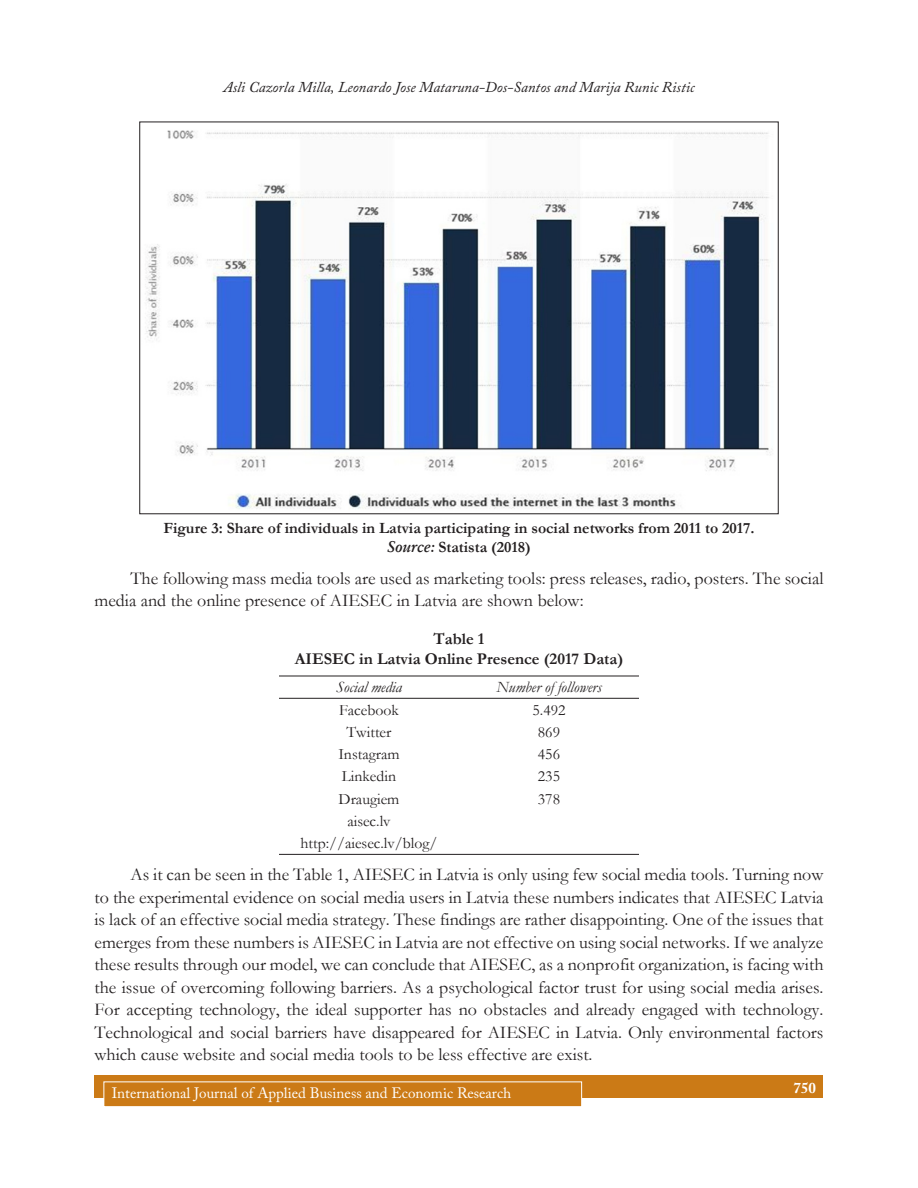
<style>
.page{position:relative;width:918px;height:1188px;background:#fff}
.page>*{position:absolute;margin:0;border:0;box-sizing:border-box;transform-origin:0 0}
.Body_text{font:18px/22.5px "Garamond";color:#231f20}
.Table_Head{font:700 16.5px/19.8px "Garamond";color:#231f20;text-align:center}
.t1{font:700 15.75px/18.9px "Garamond";color:#231f20;text-align:center}
.t2{font:15.75px "Garamond";color:#231f20}
.t3{font:italic 15.75px "Garamond";color:#231f20}
.t4{font:italic 15px "Adobe Caslon Pro";color:#231f20}
.t5{font:15px "Adobe Caslon Pro";color:#fff}
.t6{font:700 15px "Adobe Caslon Pro";color:#fff}
.s1{font-weight:600;font-style:italic}
</style>
<div class="page">
<div style="left:94px;top:1076px;width:730px;height:22px;background:#cb7a16"></div>
<div style="left:104px;top:1082px;width:478px;height:25px;background:#cb7a16"></div>
<div style="left:104px;top:1082px;width:478px;height:25px;border:1px solid #fff"></div>
<img style="left:145px;top:130px;width:627px;height:379px">
<hr style="left:279px;top:854px;width:180px;height:1px;background:#231f20">
<hr style="left:459px;top:854px;width:180px;height:1px;background:#231f20">
<hr style="left:279px;top:676px;width:180px;height:1px;background:#231f20">
<hr style="left:459px;top:676px;width:180px;height:1px;background:#231f20">
<hr style="left:279px;top:698px;width:180px;height:1px;background:#231f20">
<hr style="left:459px;top:698px;width:180px;height:1px;background:#231f20">
<p class="t4" style="left:223px;top:78px;width:473px">Asli Cazorla Milla, Leonardo Jose Mataruna-Dos-Santos and Marija Runic Ristic</p>
<p class="t1" style="left:163px;top:519px;width:593px">Figure 3: Share of individuals in Latvia participating in social networks from 2011 to 2017.<br><span class="s1">Source:</span> Statista (2018)</p>
<p class="Body_text" style="left:94px;top:566px;width:730px;text-indent:36px">The following mass media tools are used as marketing tools: press releases, radio, posters. The social media and the online presence of AIESEC in Latvia are shown below:</p>
<p class="Table_Head" style="left:295px;top:629px;width:330px">Table 1<br>AIESEC in Latvia Online Presence (2017 Data)</p>
<p class="t3" style="left:336px;top:677px;width:67px">Social media</p>
<p class="t3" style="left:496px;top:677px;width:107px">Number of followers</p>
<p class="t2" style="left:339px;top:699px;width:61px">Facebook</p>
<p class="t2" style="left:533px;top:699px;width:34px">5.492</p>
<p class="t2" style="left:347px;top:721px;width:46px">Twitter</p>
<p class="t2" style="left:538px;top:721px;width:24px">869</p>
<p class="t2" style="left:338px;top:744px;width:63px">Instagram</p>
<p class="t2" style="left:538px;top:744px;width:24px">456</p>
<p class="t2" style="left:342px;top:766px;width:56px">Linkedin</p>
<p class="t2" style="left:538px;top:766px;width:24px">235</p>
<p class="t2" style="left:339px;top:788px;width:62px">Draugiem</p>
<p class="t2" style="left:538px;top:788px;width:24px">378</p>
<p class="t2" style="left:347px;top:811px;width:45px">aisec.lv</p>
<p class="t2" style="left:301px;top:833px;width:138px">http://aiesec.lv/blog/</p>
<p class="Body_text" style="left:94px;top:863px;width:731px;text-align:justify;text-indent:36px">As it can be seen in the Table 1, AIESEC in Latvia is only using few social media tools. Turning now to the experimental evidence on social media users in Latvia these numbers indicates that AIESEC Latvia is lack of an effective social media strategy. These findings are rather disappointing. One of the issues that emerges from these numbers is AIESEC in Latvia are not effective on using social networks. If we analyze these results through our model, we can conclude that AIESEC, as a nonprofit organization, is facing with the issue of overcoming following barriers. As a psychological factor trust for using social media arises.<br>For accepting technology, the ideal supporter has no obstacles and already engaged with technology.<br>Technological and social barriers have disappeared for AIESEC in Latvia. Only environmental factors which cause website and social media tools to be less effective are exist.</p>
<p class="t5" style="left:112px;top:1084px;width:401px">International Journal of Applied Business and Economic Research</p>
<p class="t6" style="left:794px;top:1079px;width:24px">750</p>
</div>
